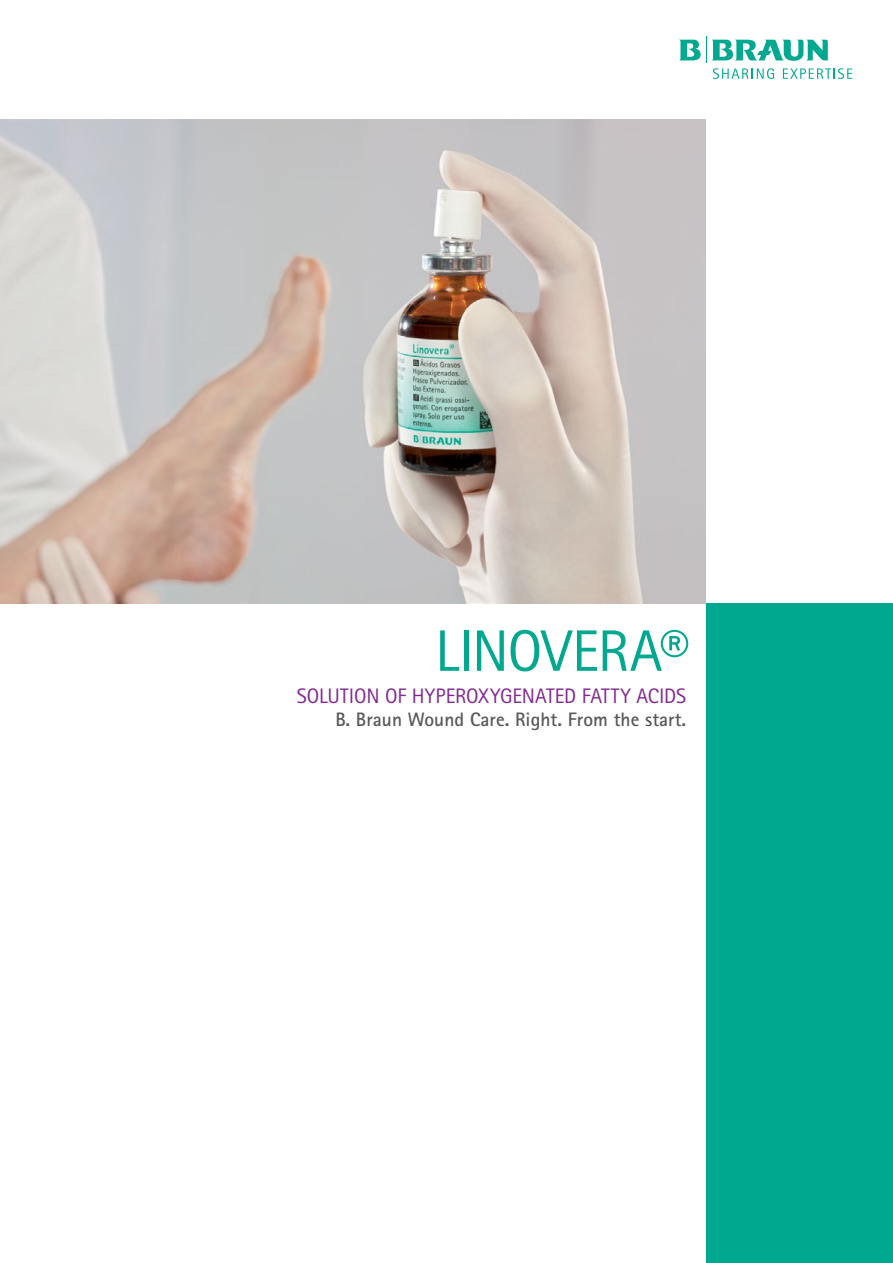
<style>
.page{position:relative;width:893px;height:1263px;background:#fff}
.page>*{position:absolute;margin:0;border:0;box-sizing:border-box;transform-origin:0 0}
.t1{font:58.5px "Rotis Sans Serif Pro";letter-spacing:-.015em;color:#00a88f}
.t2{font:21px "Rotis Sans Serif Pro";letter-spacing:-.005em;color:#812990}
.t3{font:700 19.5px "Rotis Sans Serif Pro";color:#58595b}
</style>
<div class="page">
<svg style="left:679px;top:37px;width:173px;height:42px"></svg>
<img style="left:0;top:120px;width:705px;height:484px">
<div style="left:706px;top:604px;width:187px;height:659px;background:#00a88f"></div>
<h1 class="t1" style="left:435px;top:616px;width:255px">LINOVERA®</h1>
<p class="t2" style="left:297px;top:684px;width:391px">SOLUTION OF HYPEROXYGENATED FATTY ACIDS</p>
<p class="t3" style="left:335px;top:707px;width:352px">B. Braun Wound Care. Right. From the start.</p>
</div>
